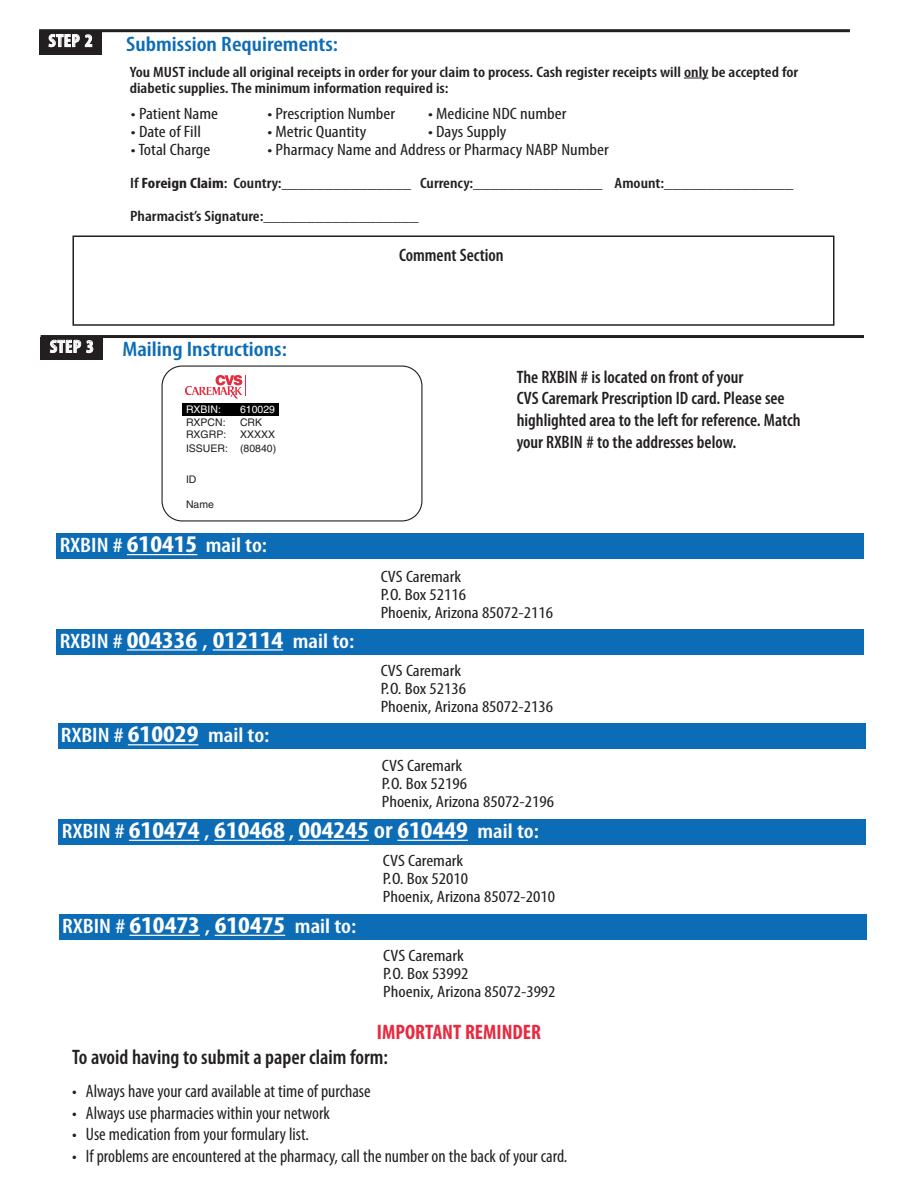
<style>
.page{position:relative;width:918px;height:1188px;background:#fff}
.page>*{position:absolute;margin:0;border:0;box-sizing:border-box;transform-origin:0 0}
.t1{font:700 condensed 24px "Myriad Pro";color:#fff;scale:1.15 1}
.t2{font:600 condensed 21px "Myriad Pro";color:#fff;scale:1.15 1}
.t3{font:600 condensed 21px "Myriad Pro";color:#0d6cb6;scale:1.15 1}
.t4{font:600 condensed 21px "Myriad Pro";color:#231f20}
.t5{font:700 condensed 21px "Myriad Pro";color:#e72a3f}
.t6{font:condensed 18px "Myriad Pro";color:#231f20}
.t7{font:600 condensed 18px/21.6px "Myriad Pro";color:#231f20}
.t8{font:700 condensed 18px "Myriad Pro";letter-spacing:.025em;color:#fff}
.t9{font:condensed 16.5px/18px "Myriad Pro";color:#231f20;scale:1.15 1}
.t10{font:600 condensed 15px/16.5px "Myriad Pro";color:#231f20;scale:1.15 1}
.t11{font:10.5px/13.5px "Helvetica";color:#231f20;text-align:right}
.t12{font:10.5px "Helvetica";color:#fff}
.s1{font-weight:700}
.s2{font-weight:700;font-size:24px}
.s3{font-weight:400;font-stretch:normal;font-size:24px}
.s4{font-weight:600;font-size:21px}
.s5{font-weight:600}
</style>
<div class="page">
<div style="left:57px;top:533px;width:807px;height:26px;background:#0d6cb6"></div>
<hr style="left:127px;top:554px;width:70px;height:1px;background:#fff">
<hr style="left:41px;top:335px;width:823px;height:3px;background:#231f20">
<div style="left:57px;top:629px;width:807px;height:25px;background:#0d6cb6"></div>
<hr style="left:127px;top:649px;width:70px;height:2px;background:#fff">
<hr style="left:213px;top:649px;width:70px;height:2px;background:#fff">
<div style="left:58px;top:723px;width:807px;height:26px;background:#0d6cb6"></div>
<hr style="left:128px;top:744px;width:70px;height:1px;background:#fff">
<div style="left:59px;top:819px;width:807px;height:26px;background:#0d6cb6"></div>
<hr style="left:129px;top:840px;width:70px;height:1px;background:#fff">
<hr style="left:214px;top:840px;width:71px;height:1px;background:#fff">
<hr style="left:298px;top:840px;width:71px;height:1px;background:#fff">
<hr style="left:397px;top:840px;width:71px;height:1px;background:#fff">
<svg style="left:684px;top:78px;width:24px;height:1px"></svg>
<hr style="left:39px;top:29px;width:811px;height:3px;background:#231f20">
<div style="left:39px;top:32px;width:63px;height:22px;background:#231f20"></div>
<div style="left:41px;top:338px;width:62px;height:22px;background:#231f20"></div>
<div style="left:59px;top:914px;width:808px;height:26px;background:#0d6cb6"></div>
<hr style="left:129px;top:935px;width:71px;height:1px;background:#fff">
<hr style="left:215px;top:935px;width:70px;height:1px;background:#fff">
<div style="left:72px;top:236px;width:762px;height:90px;border:2px solid #231f20"></div>
<svg style="left:162px;top:366px;width:261px;height:156px"></svg>
<div style="left:182px;top:403px;width:97px;height:13px;background:#000"></div>
<p class="t8" style="left:49px;top:34px;width:46px">STEP 2</p>
<p class="t3" style="left:126px;top:37px;width:186px">Submission Requirements:</p>
<p class="t10" style="left:130px;top:65px;width:583px">You MUST include all original receipts in order for your claim to process. Cash register receipts will only be accepted for diabetic supplies. The minimum information required is:</p>
<p class="t9" style="left:131px;top:105px;width:77px">• Patient Name</p>
<p class="t9" style="left:267px;top:105px;width:113px">• Prescription Number</p>
<p class="t9" style="left:428px;top:105px;width:122px">• Medicine NDC number</p>
<p class="t9" style="left:131px;top:123px;width:63px">• Date of Fill</p>
<p class="t9" style="left:267px;top:123px;width:88px">• Metric Quantity</p>
<p class="t9" style="left:428px;top:123px;width:70px">• Days Supply</p>
<p class="t9" style="left:131px;top:141px;width:71px">• Total Charge</p>
<p class="t9" style="left:267px;top:141px;width:298px">• Pharmacy Name and Address or Pharmacy NABP Number</p>
<p class="t10" style="left:130px;top:176px;width:578px">If <span class="s1">Foreign Claim</span>: Country:_______________ Currency:_______________ Amount:_______________</p>
<p class="t10" style="left:130px;top:209px;width:252px">Pharmacist’s Signature:__________________</p>
<p class="t7" style="left:399px;top:246px;width:106px">Comment Section</p>
<p class="t8" style="left:50px;top:340px;width:45px">STEP 3</p>
<p class="t3" style="left:122px;top:342px;width:145px">Mailing Instructions:</p>
<p class="t12" style="left:186px;top:406px;width:37px">RXBIN:</p>
<p class="t12" style="left:240px;top:406px;width:37px">610029</p>
<p class="t11" style="left:186px;top:416px;width:41px">RXPCN:</p>
<p class="t11" style="left:240px;top:416px;width:24px">CRK</p>
<p class="t11" style="left:186px;top:429px;width:42px">RXGRP:</p>
<p class="t11" style="left:186px;top:429px;width:92px">XXXXX<br>ISSUER: (80840)</p>
<p class="t11" style="left:186px;top:473px;width:12px">ID</p>
<p class="t11" style="left:186px;top:499px;width:30px">Name</p>
<p class="t7" style="left:517px;top:368px;width:285px">The RXBIN # is located on front of your<br>CVS Caremark Prescription ID card. Please see highlighted area to the left for reference. Match your RXBIN # to the addresses below.</p>
<p class="t2" style="left:60px;top:538px;width:182px">RXBIN # <span class="s2">610415</span> mail to:</p>
<p class="t2" style="left:60px;top:633px;width:258px">RXBIN # <span class="s2">004336</span> <span class="s3">,</span> <span class="s2">012114</span> mail to:</p>
<p class="t2" style="left:61px;top:728px;width:183px">RXBIN # <span class="s2">610029</span> mail to:</p>
<p class="t9" style="left:381px;top:568px;width:151px">CVS Caremark<br>P.O. Box 52116<br>Phoenix, Arizona 85072-2116</p>
<p class="t9" style="left:381px;top:663px;width:151px">CVS Caremark<br>P.O. Box 52136<br>Phoenix, Arizona 85072-2136</p>
<p class="t9" style="left:382px;top:757px;width:151px">CVS Caremark<br>P.O. Box 52196<br>Phoenix, Arizona 85072-2196</p>
<h1 class="t1" style="left:62px;top:821px;width:416px"><span class="s4">RXBIN #</span> 610474 <span class="s4">,</span> 610468 <span class="s4">,</span> 004245 <span class="s5">or</span> 610449 <span class="s4">mail to:</span></h1>
<p class="t2" style="left:62px;top:918px;width:257px">RXBIN # <span class="s2">610473</span> , <span class="s2">610475</span> mail to:</p>
<p class="t9" style="left:383px;top:853px;width:151px">CVS Caremark<br>P.O. Box 52010<br>Phoenix, Arizona 85072-2010</p>
<p class="t9" style="left:383px;top:948px;width:151px">CVS Caremark<br>P.O. Box 53992<br>Phoenix, Arizona 85072-3992</p>
<p class="t5" style="left:377px;top:1024px;width:166px">IMPORTANT REMINDER</p>
<p class="t4" style="left:72px;top:1050px;width:318px">To avoid having to submit a paper claim form:</p>
<p class="t6" style="left:72px;top:1085px;width:300px">• Always have your card available at time of purchase</p>
<p class="t6" style="left:72px;top:1106px;width:259px">• Always use pharmacies within your network</p>
<p class="t6" style="left:72px;top:1128px;width:238px">• Use medication from your formulary list.</p>
<p class="t6" style="left:72px;top:1149px;width:497px">• If problems are encountered at the pharmacy, call the number on the back of your card.</p>
</div>
